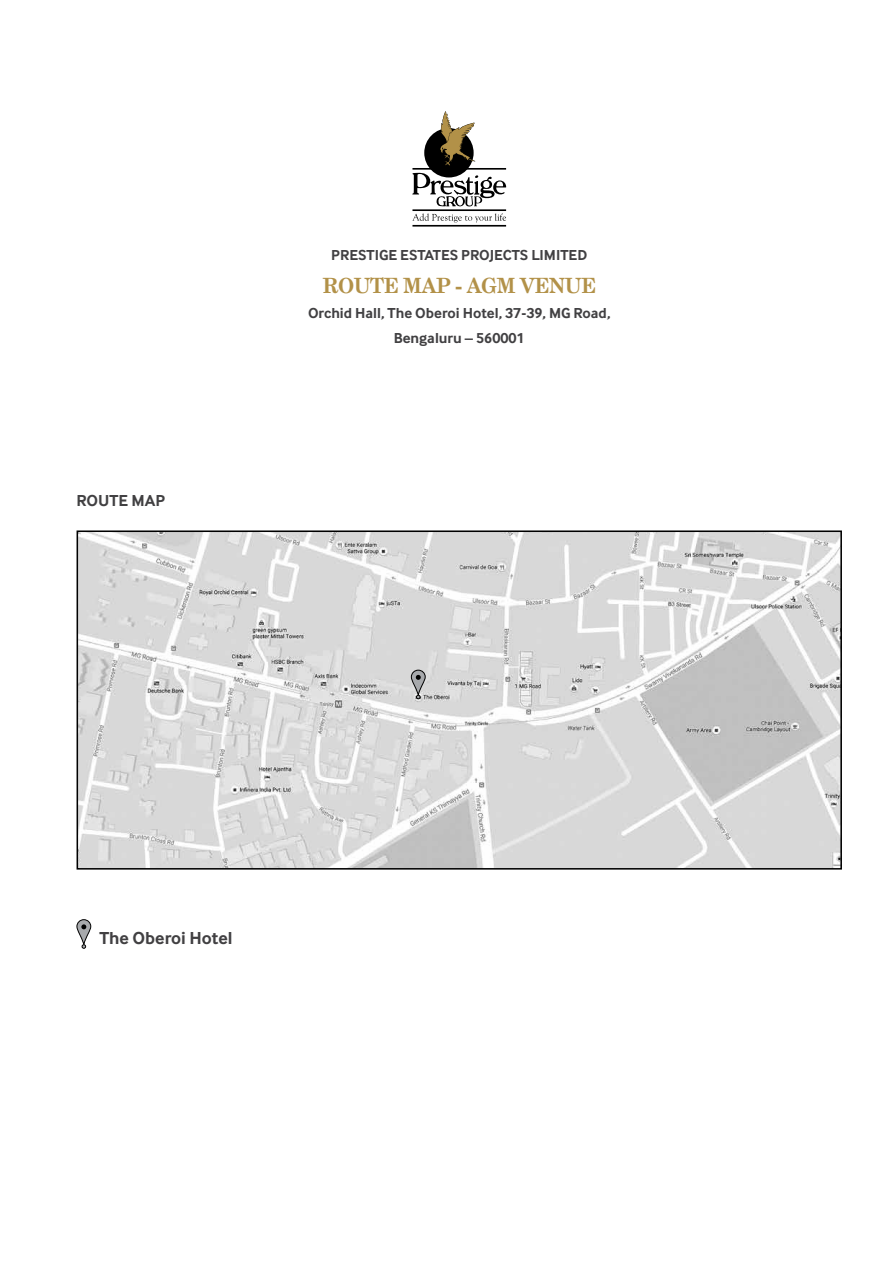
<style>
.page{position:relative;width:893px;height:1263px;background:#fff}
.page>*{position:absolute;margin:0;border:0;box-sizing:border-box;transform-origin:0 0}
.t1{font:700 21px "Grad";color:#b29148}
.t2{font:700 18px "Inter Face";color:#414042}
.t3{font:700 16.5px "Inter Face";color:#414042}
.t4{font:700 15px/24.8px "Inter Face";color:#414042;text-align:center}
</style>
<div class="page">
<svg style="left:412px;top:111px;width:94px;height:116px"></svg>
<img style="left:80px;top:533px;width:759px;height:333px">
<div style="left:77px;top:530px;width:765px;height:339px;border:2px solid #000"></div>
<svg style="left:411px;top:670px;width:14px;height:25px"></svg>
<div style="left:411px;top:670px;width:15px;height:25px;border:1px solid #000;border-radius:7px"></div>
<svg style="left:416px;top:695px;width:4px;height:4px"></svg>
<svg style="left:416px;top:675px;width:5px;height:5px"></svg>
<svg style="left:77px;top:920px;width:14px;height:24px"></svg>
<div style="left:77px;top:919px;width:14px;height:26px;border:1px solid #000;border-radius:7px"></div>
<svg style="left:82px;top:944px;width:4px;height:5px"></svg>
<svg style="left:81px;top:924px;width:5px;height:5px"></svg>
<p class="t3" style="left:77px;top:491px;width:90px">ROUTE MAP</p>
<p class="t4" style="left:331px;top:243px;width:257px">PRESTIGE ESTATES PROJECTS LIMITED</p>
<h1 class="t1" style="left:323px;top:273px;width:274px">ROUTE MAP - AGM VENUE</h1>
<p class="t4" style="left:308px;top:301px;width:304px">Orchid Hall, The Oberoi Hotel, 37-39, MG Road,<br>Bengaluru – 560001</p>
<p class="t2" style="left:99px;top:928px;width:135px">The Oberoi Hotel</p>
</div>
